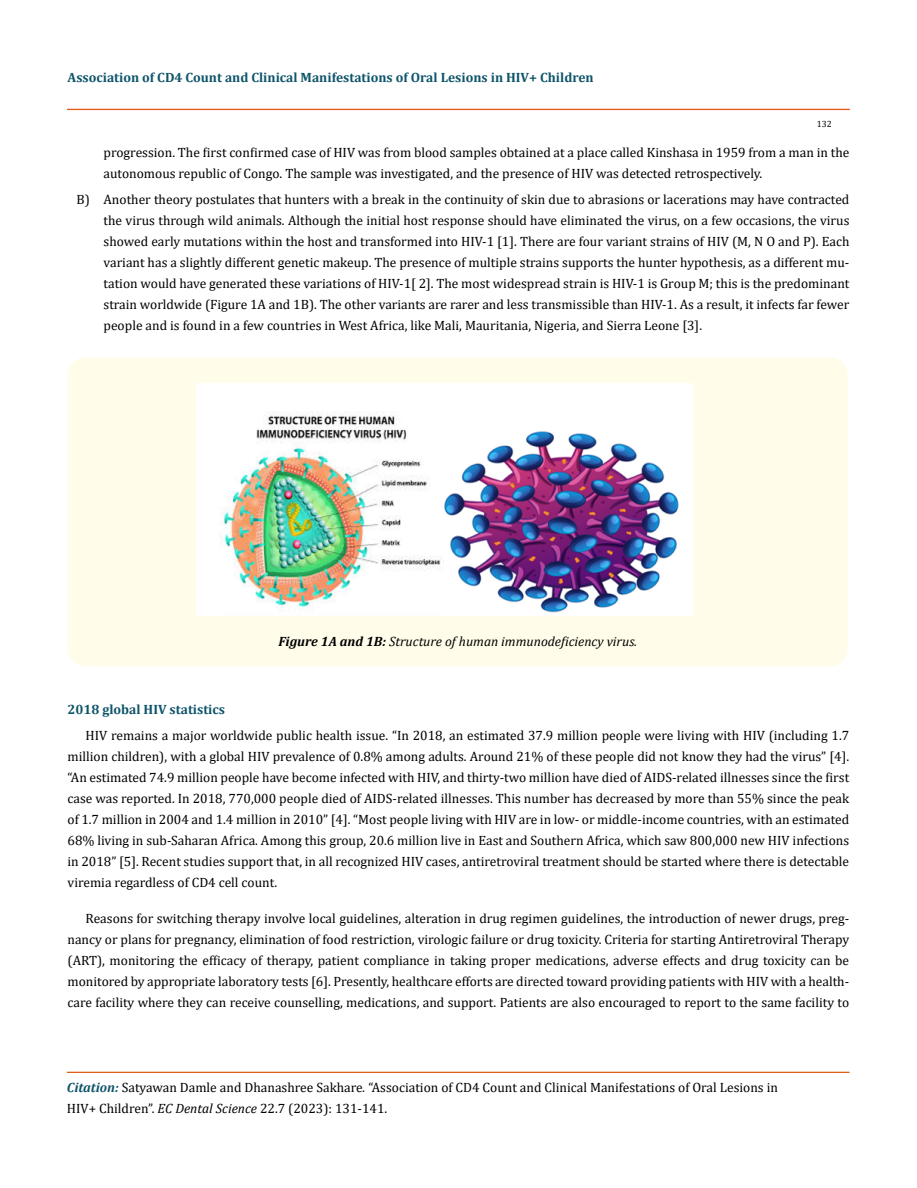
<style>
.page{position:relative;width:917px;height:1188px;background:#fff}
.page>*{position:absolute;margin:0;border:0;box-sizing:border-box;transform-origin:0 0}
.t1{font:13.5px/21px "Cambria";color:#000;text-align:justify}
.t2{font:700 13.5px "Cambria";color:#0e546a}
.t3{font:italic 13.5px "Cambria";color:#000}
.t4{font:9px "Cambria";color:#000}
.s1{font-weight:700}
.s2{font-weight:700;font-style:italic;color:#0e546a}
.s3{font-style:italic}
</style>
<div class="page">
<div style="left:67px;top:109px;width:782px;height:1px;border:1px solid #e05d1a"></div>
<div style="left:67px;top:1072px;width:782px;height:1px;border:1px solid #e05d1a"></div>
<div style="left:68px;top:357px;width:779px;height:309px;background:#fffde9;border-radius:18px"></div>
<img style="left:196px;top:384px;width:496px;height:231px">
<p class="t2" style="left:68px;top:68px;width:527px">Association of CD4 Count and Clinical Manifestations of Oral Lesions in HIV+ Children</p>
<p class="t4" style="left:816px;top:118px;width:16px">132</p>
<p class="t1" style="left:104px;top:142px;width:747px">progression. The first confirmed case of HIV was from blood samples obtained at a place called Kinshasa in 1959 from a man in the autonomous republic of Congo. The sample was investigated, and the presence of HIV was detected retrospectively.</p>
<p class="t1" style="left:104px;top:188px;width:747px;text-indent:-27px">B) Another theory postulates that hunters with a break in the continuity of skin due to abrasions or lacerations may have contracted the virus through wild animals. Although the initial host response should have eliminated the virus, on a few occasions, the virus showed early mutations within the host and transformed into HIV-1 [1]. There are four variant strains of HIV (M, N O and P). Each variant has a slightly different genetic makeup. The presence of multiple strains supports the hunter hypothesis, as a different mu&shy;tation would have generated these variations of HIV-1[ 2]. The most widespread strain is HIV-1 is Group M; this is the predominant strain worldwide (Figure 1A and 1B). The other variants are rarer and less transmissible than HIV-1. As a result, it infects far fewer people and is found in a few countries in West Africa, like Mali, Mauritania, Nigeria, and Sierra Leone [3].</p>
<p class="t3" style="left:278px;top:632px;width:360px"><span class="s1">Figure 1A and 1B:</span> Structure of human immunodeficiency virus.</p>
<p class="t2" style="left:68px;top:700px;width:159px">2018 global HIV statistics</p>
<p class="t1" style="left:68px;top:724px;width:783px;text-indent:18px">HIV remains a major worldwide public health issue. “In 2018, an estimated 37.9 million people were living with HIV (including 1.7 million children), with a global HIV prevalence of 0.8% among adults. Around 21% of these people did not know they had the virus” [4]. “An estimated 74.9 million people have become infected with HIV, and thirty-two million have died of AIDS-related illnesses since the first case was reported. In 2018, 770,000 people died of AIDS-related illnesses. This number has decreased by more than 55% since the peak of 1.7 million in 2004 and 1.4 million in 2010” [4]. “Most people living with HIV are in low- or middle-income countries, with an estimated 68% living in sub-Saharan Africa. Among this group, 20.6 million live in East and Southern Africa, which saw 800,000 new HIV infections in 2018” [5]. Recent studies support that, in all recognized HIV cases, antiretroviral treatment should be started where there is detectable viremia regardless of CD4 cell count.</p>
<p class="t1" style="left:68px;top:907px;width:783px;text-indent:18px">Reasons for switching therapy involve local guidelines, alteration in drug regimen guidelines, the introduction of newer drugs, preg&shy;nancy or plans for pregnancy, elimination of food restriction, virologic failure or drug toxicity. Criteria for starting Antiretroviral Therapy (ART), monitoring the efficacy of therapy, patient compliance in taking proper medications, adverse effects and drug toxicity can be monitored by appropriate laboratory tests [6]. Presently, healthcare efforts are directed toward providing patients with HIV with a health&shy;care facility where they can receive counselling, medications, and support. Patients are also encouraged to report to the same facility to</p>
<p class="t1" style="left:67px;top:1077px;width:712px"><span class="s2">Citation:</span> Satyawan Damle and Dhanashree Sakhare<span class="s3">.</span> “Association of CD4 Count and Clinical Manifestations of Oral Lesions in<br>HIV+ Children”. <span class="s3">EC Dental Science</span> 22.7 (2023): 131-141.</p>
</div>
